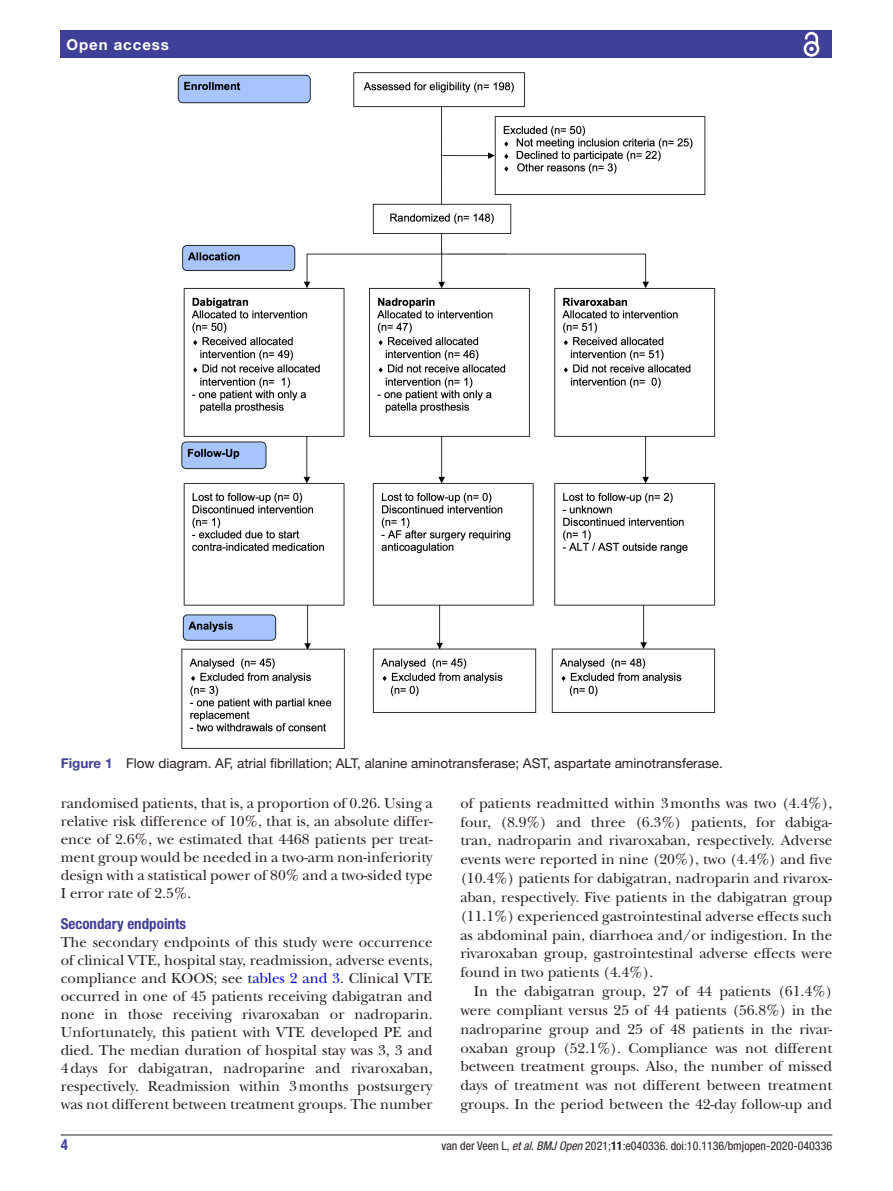
<style>
.page{position:relative;width:893px;height:1191px;background:#fff}
.page>*{position:absolute;margin:0;border:0;box-sizing:border-box;transform-origin:0 0}
.t1{font:15px/18.8px "New Baskerville";color:#231f20;text-align:justify}
.t2{font:700 condensed 15px "Helvetica Neue LT Std";color:#414099}
.t3{font:700 15px "Helvetica Neue LT Std";letter-spacing:.065em;color:#fff}
.t4{font:13.5px "Helvetica Neue LT Std";color:#231f20}
.t5{font:condensed 12px "Helvetica Neue LT Std";color:#231f20}
.s1{font-weight:700;color:#414099}
.s2{color:#00f}
.s3{font-style:italic}
.s4{font-weight:700}
</style>
<div class="page">
<hr style="left:61px;top:1134px;width:771px;height:1px;background:#231f20">
<div style="left:61px;top:31px;width:771px;height:27px;background:#414099"></div>
<svg style="left:803px;top:31px;width:17px;height:26px"></svg>
<img style="left:177px;top:73px;width:539px;height:676px">
<p class="t3" style="left:66px;top:35px;width:104px">Open access</p>
<p class="t4" style="left:61px;top:754px;width:663px"><span class="s1">Figure 1</span> Flow diagram. AF, atrial fibrillation; ALT, alanine aminotransferase; AST, aspartate aminotransferase.</p>
<p class="t1" style="left:61px;top:794px;width:373px;line-height:18px">randomised patients, that is, a proportion of 0.26. Using a relative risk difference of 10%, that is, an absolute differ&shy;ence of 2.6%, we estimated that 4468 patients per treat&shy;ment group would be needed in a two-arm non-inferiority design with a statistical power of 80% and a two-sided type I error rate of 2.5%.</p>
<p class="t2" style="left:61px;top:915px;width:127px">Secondary endpoints</p>
<p class="t1" style="left:61px;top:933px;width:373px;line-height:18px">The secondary endpoints of this study were occurrence of clinical VTE, hospital stay, readmission, adverse events, compliance and KOOS; see <span class="s2">tables 2 and 3</span>. Clinical VTE occurred in one of 45 patients receiving dabigatran and none in those receiving rivaroxaban or nadroparin.<br>Unfortunately, this patient with VTE developed PE and died. The median duration of hospital stay was 3, 3 and 4days for dabigatran, nadroparine and rivaroxaban, respectively. Readmission within 3months postsurgery was not different between treatment groups. The number</p>
<p class="t1" style="left:460px;top:793px;width:373px">of patients readmitted within 3months was two (4.4%), four, (8.9%) and three (6.3%) patients, for dabiga&shy;tran, nadroparin and rivaroxaban, respectively. Adverse events were reported in nine (20%), two (4.4%) and five (10.4%) patients for dabigatran, nadroparin and rivarox&shy;aban, respectively. Five patients in the dabigatran group (11.1%) experienced gastrointestinal adverse effects such as abdominal pain, diarrhoea and/or indigestion. In the rivaroxaban group, gastrointestinal adverse effects were found in two patients (4.4%).</p>
<p class="t1" style="left:460px;top:982px;width:373px;text-indent:13px">In the dabigatran group, 27 of 44 patients (61.4%) were compliant versus 25 of 44 patients (56.8%) in the nadroparine group and 25 of 48 patients in the rivar&shy;oxaban group (52.1%). Compliance was not different between treatment groups. Also, the number of missed days of treatment was not different between treatment groups. In the period between the 42-day follow-up and</p>
<p class="t2" style="left:61px;top:1135px;width:9px">4</p>
<p class="t5" style="left:442px;top:1138px;width:392px">van der Veen L, <span class="s3">et al</span>. <span class="s3">BMJ Open</span> 2021;<span class="s4">11</span>:e040336. doi:10.1136/bmjopen-2020-040336</p>
</div>
